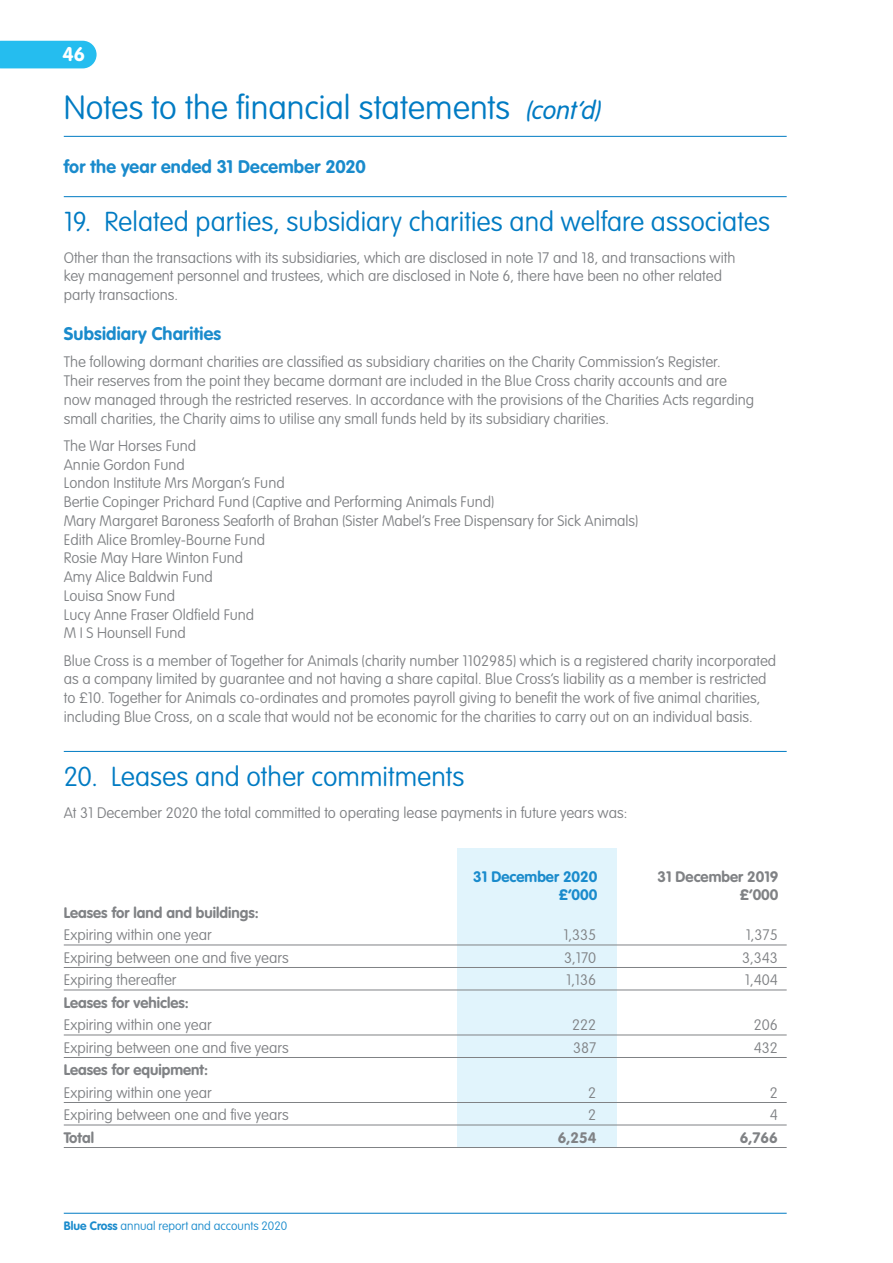
<style>
.page{position:relative;width:893px;height:1263px;background:#fff}
.page>*{position:absolute;margin:0;border:0;box-sizing:border-box;transform-origin:0 0}
.Heading_II{font:100 33px "VAG Rounded Std";color:#007bc3}
.Heading_II-2{font:100 27px "VAG Rounded Std";letter-spacing:.005em;color:#007bc3}
.t1{font:700 19.5px "VAG Rounded Std";color:#fff}
.t2{font:700 18px "VAG Rounded Std";letter-spacing:.01em;color:#1a8bcc}
.t3{font:100 15px/18.8px "VAG Rounded Std";color:#808285}
.t4{font:700 15px/22.5px "VAG Rounded Std";color:#808285}
.t5{font:700 15px/18px "VAG Rounded Std";color:#1a8bcc;text-align:right}
.t6{font:100 12px "VAG Rounded Std";color:#1a8bcc}
.s1{font-family:"VAG Rundschrift D";font-weight:300;font-style:italic;font-size:27px}
.s2{font-weight:100}
.s3{font-weight:700}
</style>
<div class="page">
<div style="left:0;top:41px;width:97px;height:27px;background:#25bdef"></div>
<hr style="left:64px;top:1213px;width:723px;height:1px;background:#007bc3">
<div style="left:457px;top:848px;width:160px;height:298px;background:#e1f4fc"></div>
<hr style="left:64px;top:136px;width:723px;height:1px;background:#007bc3">
<hr style="left:64px;top:196px;width:723px;height:1px;background:#007bc3">
<hr style="left:64px;top:751px;width:723px;height:1px;background:#007bc3">
<hr style="left:64px;top:944px;width:723px;height:1px;background:#808285">
<hr style="left:64px;top:967px;width:723px;height:1px;background:#808285">
<hr style="left:64px;top:989px;width:723px;height:1px;background:#808285">
<hr style="left:64px;top:1034px;width:723px;height:1px;background:#808285">
<hr style="left:64px;top:1057px;width:723px;height:1px;background:#808285">
<hr style="left:64px;top:1102px;width:723px;height:1px;background:#808285">
<hr style="left:64px;top:1124px;width:723px;height:1px;background:#808285">
<hr style="left:64px;top:1147px;width:723px;height:1px;background:#808285">
<h3 class="t1" style="left:63px;top:42px;width:24px">46</h3>
<p class="Heading_II" style="left:64px;top:89px;width:539px">Notes to the financial statements <span class="s1">(cont’d)</span></p>
<p class="t2" style="left:64px;top:156px;width:303px">for the year ended 31 December 2020</p>
<p class="Heading_II-2" style="left:64px;top:206px;width:708px">19. Related parties, subsidiary charities and welfare associates</p>
<p class="t3" style="left:64px;top:248px;width:673px">Other than the transactions with its subsidiaries, which are disclosed in note 17 and 18, and transactions with key management personnel and trustees, which are disclosed in Note 6, there have been no other related party transactions.</p>
<p class="t2" style="left:64px;top:323px;width:159px">Subsidiary Charities</p>
<p class="t3" style="left:64px;top:353px;width:692px">The following dormant charities are classified as subsidiary charities on the Charity Commission’s Register.<br>Their reserves from the point they became dormant are included in the Blue Cross charity accounts and are now managed through the restricted reserves. In accordance with the provisions of the Charities Acts regarding small charities, the Charity aims to utilise any small funds held by its subsidiary charities.</p>
<p class="t3" style="left:64px;top:437px;width:576px">The War Horses Fund<br>Annie Gordon Fund<br>London Institute Mrs Morgan’s Fund<br>Bertie Copinger Prichard Fund (Captive and Performing Animals Fund)<br>Mary Margaret Baroness Seaforth of Brahan (Sister Mabel’s Free Dispensary for Sick Animals)<br>Edith Alice Bromley-Bourne Fund<br>Rosie May Hare Winton Fund<br>Amy Alice Baldwin Fund<br>Louisa Snow Fund<br>Lucy Anne Fraser Oldfield Fund<br>M I S Hounsell Fund</p>
<p class="t3" style="left:64px;top:651px;width:714px">Blue Cross is a member of Together for Animals (charity number 1102985) which is a registered charity incorporated as a company limited by guarantee and not having a share capital. Blue Cross’s liability as a member is restricted to £10. Together for Animals co-ordinates and promotes payroll giving to benefit the work of five animal charities, including Blue Cross, on a scale that would not be economic for the charities to carry out on an individual basis.</p>
<p class="Heading_II-2" style="left:64px;top:761px;width:402px">20. Leases and other commitments</p>
<p class="t3" style="left:64px;top:804px;width:565px">At 31 December 2020 the total committed to operating lease payments in future years was:</p>
<p class="t4" style="left:64px;top:902px;width:197px">Leases for land and buildings:<br><span class="s2">Expiring within one year</span></p>
<p class="t5" style="left:473px;top:868px;width:126px">31 December 2020 £’000</p>
<p class="t4" style="left:657px;top:866px;width:123px">31 December 2019</p>
<p class="t4" style="left:740px;top:884px;width:40px">£’000</p>
<p class="t3" style="left:563px;top:926px;width:34px">1,335</p>
<p class="t3" style="left:746px;top:926px;width:34px">1,375</p>
<p class="t3" style="left:64px;top:949px;width:226px">Expiring between one and five years</p>
<p class="t3" style="left:564px;top:949px;width:34px">3,170</p>
<p class="t3" style="left:742px;top:949px;width:37px">3,343</p>
<p class="t3" style="left:64px;top:971px;width:114px">Expiring thereafter</p>
<p class="t3" style="left:566px;top:971px;width:32px">1,136</p>
<p class="t3" style="left:745px;top:971px;width:34px">1,404</p>
<p class="t3" style="left:64px;top:992px;width:149px;line-height:22.5px"><span class="s3">Leases for vehicles:<br></span>Expiring within one year</p>
<p class="t3" style="left:572px;top:1016px;width:26px">222</p>
<p class="t3" style="left:754px;top:1016px;width:26px">206</p>
<p class="t3" style="left:64px;top:1039px;width:226px">Expiring between one and five years</p>
<p class="t3" style="left:573px;top:1039px;width:25px">387</p>
<p class="t3" style="left:754px;top:1039px;width:26px">432</p>
<p class="t3" style="left:64px;top:1059px;width:149px;line-height:22.5px"><span class="s3">Leases for equipment:<br></span>Expiring within one year</p>
<p class="t3" style="left:588px;top:1084px;width:10px">2</p>
<p class="t3" style="left:770px;top:1084px;width:10px">2</p>
<p class="t3" style="left:64px;top:1106px;width:226px">Expiring between one and five years</p>
<p class="t3" style="left:588px;top:1106px;width:10px">2</p>
<p class="t3" style="left:770px;top:1106px;width:10px">4</p>
<p class="t4" style="left:64px;top:1127px;width:32px">Total</p>
<p class="t4" style="left:558px;top:1127px;width:40px">6,254</p>
<p class="t4" style="left:740px;top:1127px;width:39px">6,766</p>
<p class="t6" style="left:64px;top:1218px;width:225px"><span class="s3">Blue Cross</span> annual report and accounts 2020</p>
</div>
